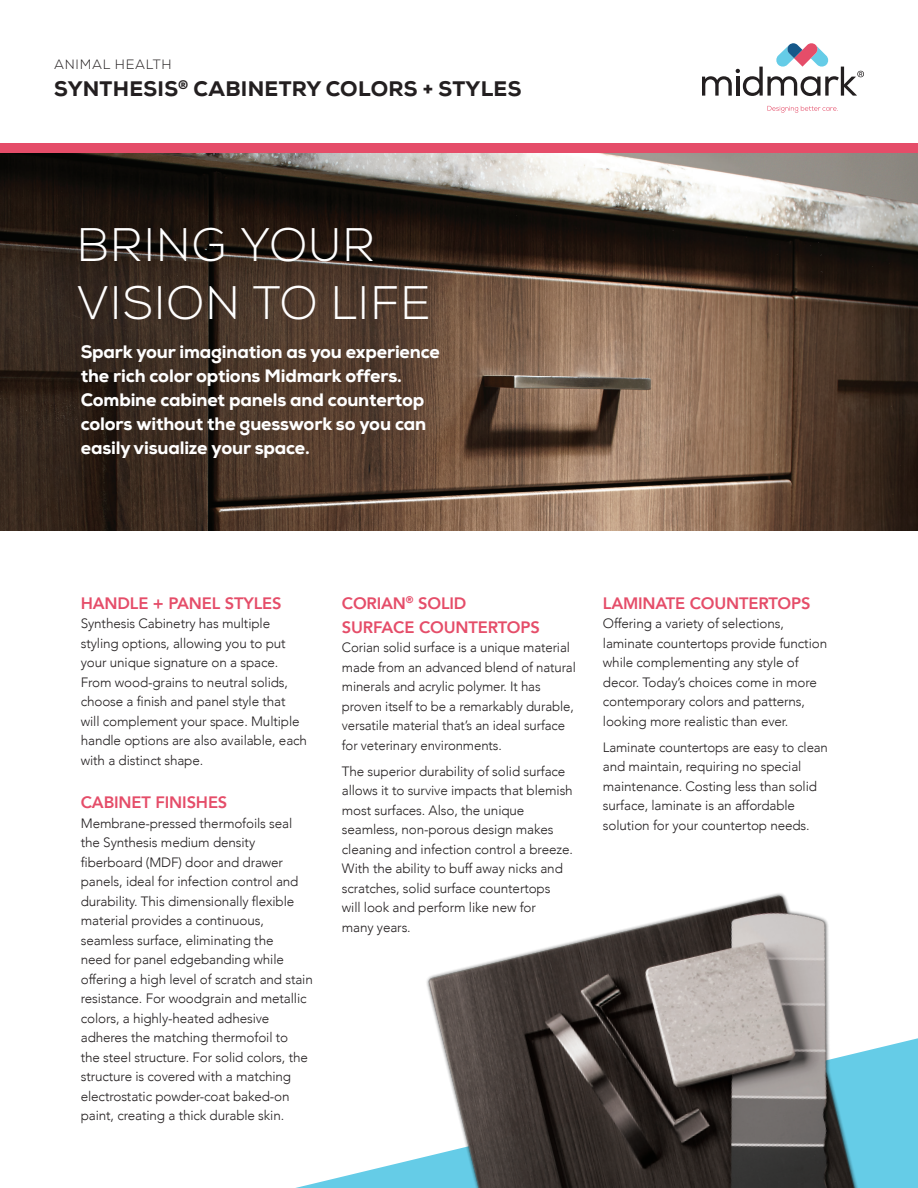
<style>
.page{position:relative;width:918px;height:1188px;background:#fff}
.page>*{position:absolute;margin:0;border:0;box-sizing:border-box;transform-origin:0 0}
.t1{font:300 46.95px/57.9px "Nexa";letter-spacing:.015em;color:#fff}
.t2{font:800 21px "Nexa";letter-spacing:.015em;color:#231f20}
.t3{font:800 18px/24px "Nexa";letter-spacing:-.01em;color:#fff}
.t4{font:800 16.5px/24px "Avenir";letter-spacing:-.01em;color:#e54d69}
.t5{font:300 13.5px/19.5px "Avenir";letter-spacing:-.01em;color:#231f20}
.t6{font:300 13.5px "Nexa";letter-spacing:.055em;color:#231f20}
</style>
<div class="page">
<svg style="left:295px;top:1038px;width:623px;height:150px"></svg>
<img style="left:0;top:152px;width:918px;height:378px">
<div style="left:0;top:143px;width:918px;height:9px;background:#e54d69"></div>
<svg style="left:702px;top:43px;width:162px;height:53px"></svg>
<svg style="left:767px;top:106px;width:71px;height:7px"></svg>
<img style="left:400px;top:893px;width:496px;height:295px">
<p class="t6" style="left:54px;top:57px;width:119px">ANIMAL HEALTH</p>
<h2 class="t2" style="left:54px;top:76px;width:469px">SYNTHESIS<sup>®</sup> CABINETRY COLORS + STYLES</h2>
<h1 class="t1" style="left:77px;top:217px;width:355px">BRING YOUR<br>VISION TO LIFE</h1>
<h3 class="t3" style="left:81px;top:340px;width:361px">Spark your imagination as you experience the rich color options Midmark offers.<br>Combine cabinet panels and countertop colors without the guesswork so you can easily visualize your space.</h3>
<p class="t4" style="left:81px;top:591px;width:202px">HANDLE + PANEL STYLES</p>
<p class="t5" style="left:81px;top:614px;width:228px">Synthesis Cabinetry has multiple styling options, allowing you to put your unique signature on a space.<br>From wood-grains to neutral solids, choose a finish and panel style that will complement your space. Multiple handle options are also available, each with a distinct shape.</p>
<p class="t4" style="left:81px;top:790px;width:148px">CABINET FINISHES</p>
<p class="t5" style="left:81px;top:813px;width:234px">Membrane-pressed thermofoils seal the Synthesis medium density fiberboard (MDF) door and drawer panels, ideal for infection control and durability. This dimensionally flexible material provides a continuous, seamless surface, eliminating the<br>need for panel edgebanding while offering a high level of scratch and stain resistance. For woodgrain and metallic colors, a highly-heated adhesive adheres the matching thermofoil to<br>the steel structure. For solid colors, the structure is covered with a matching electrostatic powder-coat baked-on paint, creating a thick durable skin.</p>
<p class="t4" style="left:342px;top:591px;width:200px">CORIAN<sup>®</sup> SOLID<br>SURFACE COUNTERTOPS</p>
<p class="t5" style="left:342px;top:638px;width:236px">Corian solid surface is a unique material made from an advanced blend of natural minerals and acrylic polymer. It has proven itself to be a remarkably durable, versatile material that’s an ideal surface for veterinary environments.</p>
<p class="t5" style="left:342px;top:762px;width:233px">The superior durability of solid surface allows it to survive impacts that blemish most surfaces. Also, the unique seamless, non-porous design makes cleaning and infection control a breeze.<br>With the ability to buff away nicks and scratches, solid surface countertops<br>will look and perform like new for<br>many years.</p>
<p class="t4" style="left:603px;top:591px;width:209px">LAMINATE COUNTERTOPS</p>
<p class="t5" style="left:603px;top:614px;width:226px">Offering a variety of selections, laminate countertops provide function while complementing any style of decor. Today’s choices come in more contemporary colors and patterns, looking more realistic than ever.</p>
<p class="t5" style="left:603px;top:738px;width:227px">Laminate countertops are easy to clean and maintain, requiring no special maintenance. Costing less than solid surface, laminate is an affordable solution for your countertop needs.</p>
</div>
